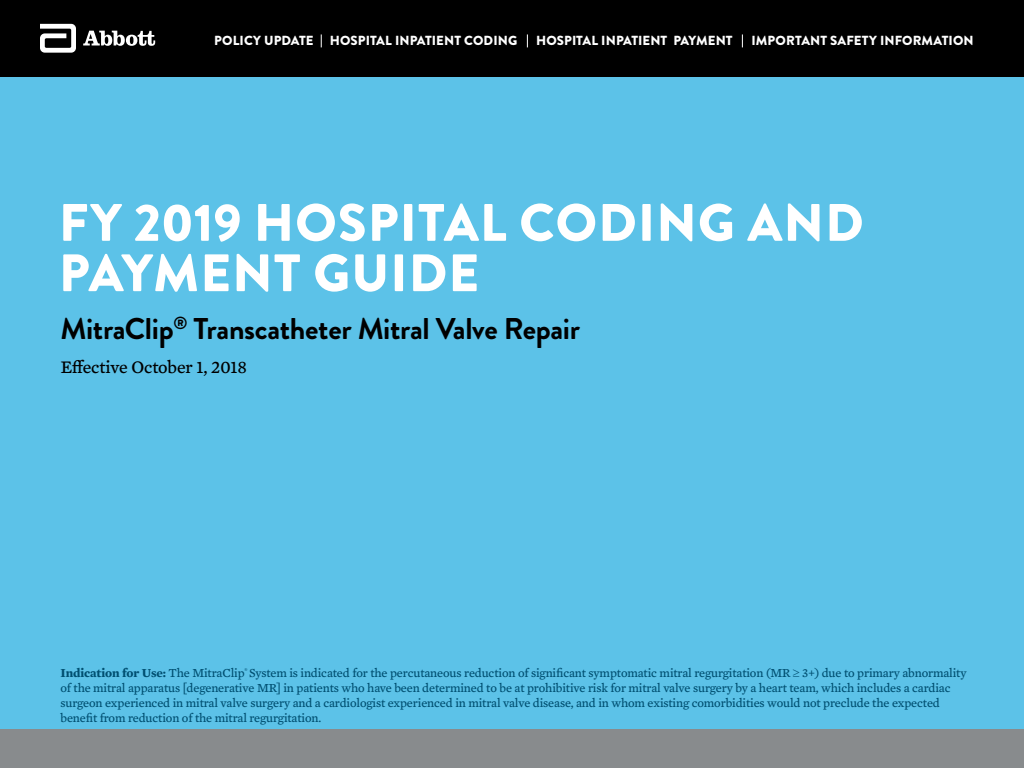
<style>
.page{position:relative;width:1024px;height:768px;background:#fff}
.page>*{position:absolute;margin:0;border:0;box-sizing:border-box;transform-origin:0 0}
.t1{font:900 52.6px/50.4px "Brandon Grotesque";letter-spacing:.02em;color:#fff}
.t2{font:700 30px "Brandon Grotesque";letter-spacing:-.01em;color:#000}
.t3{font:18px "Mercury Text G4";letter-spacing:-.01em;color:#000}
.t4{font:900 13.15px "Brandon Grotesque";letter-spacing:.005em;color:#fff}
.t5{font:12.5px/15px "Mercury Text G4";letter-spacing:-.01em;color:#004f71}
.s1{font-weight:700}
</style>
<div class="page">
<div style="left:0;top:76px;width:1024px;height:692px;background:#5cc2e8"></div>
<div style="left:0;top:0;width:1024px;height:76px;background:#000"></div>
<svg style="left:40px;top:24px;width:36px;height:29px"></svg>
<svg style="left:83px;top:31px;width:72px;height:15px"></svg>
<svg style="left:742px;top:34px;width:1px;height:13px"></svg>
<svg style="left:527px;top:34px;width:1px;height:13px"></svg>
<svg style="left:321px;top:34px;width:1px;height:13px"></svg>
<div style="left:0;top:730px;width:1024px;height:38px;background:#888b8d"></div>
<p class="t4" style="left:214px;top:31px;width:305px">POLICY UPDATE HOSPITAL INPATIENT CODING</p>
<p class="t4" style="left:536px;top:31px;width:198px">HOSPITAL INPATIENT PAYMENT</p>
<p class="t4" style="left:752px;top:31px;width:224px">IMPORTANT SAFETY INFORMATION</p>
<h1 class="t1" style="left:59px;top:198px;width:806px">FY 2019 HOSPITAL CODING AND<br>PAYMENT GUIDE</h1>
<h2 class="t2" style="left:60px;top:308px;width:521px">MitraClip<sup>®</sup> Transcatheter Mitral Valve Repair</h2>
<h3 class="t3" style="left:61px;top:354px;width:188px">Effective October 1, 2018</h3>
<p class="t5" style="left:60px;top:665px;width:908px"><span class="s1">Indication for Use:</span> The MitraClip<sup>®</sup> System is indicated for the percutaneous reduction of significant symptomatic mitral regurgitation (MR ≥ 3+) due to primary abnormality of the mitral apparatus [degenerative MR] in patients who have been determined to be at prohibitive risk for mitral valve surgery by a heart team, which includes a cardiac surgeon experienced in mitral valve surgery and a cardiologist experienced in mitral valve disease, and in whom existing comorbidities would not preclude the expected benefit from reduction of the mitral regurgitation.</p>
</div>
